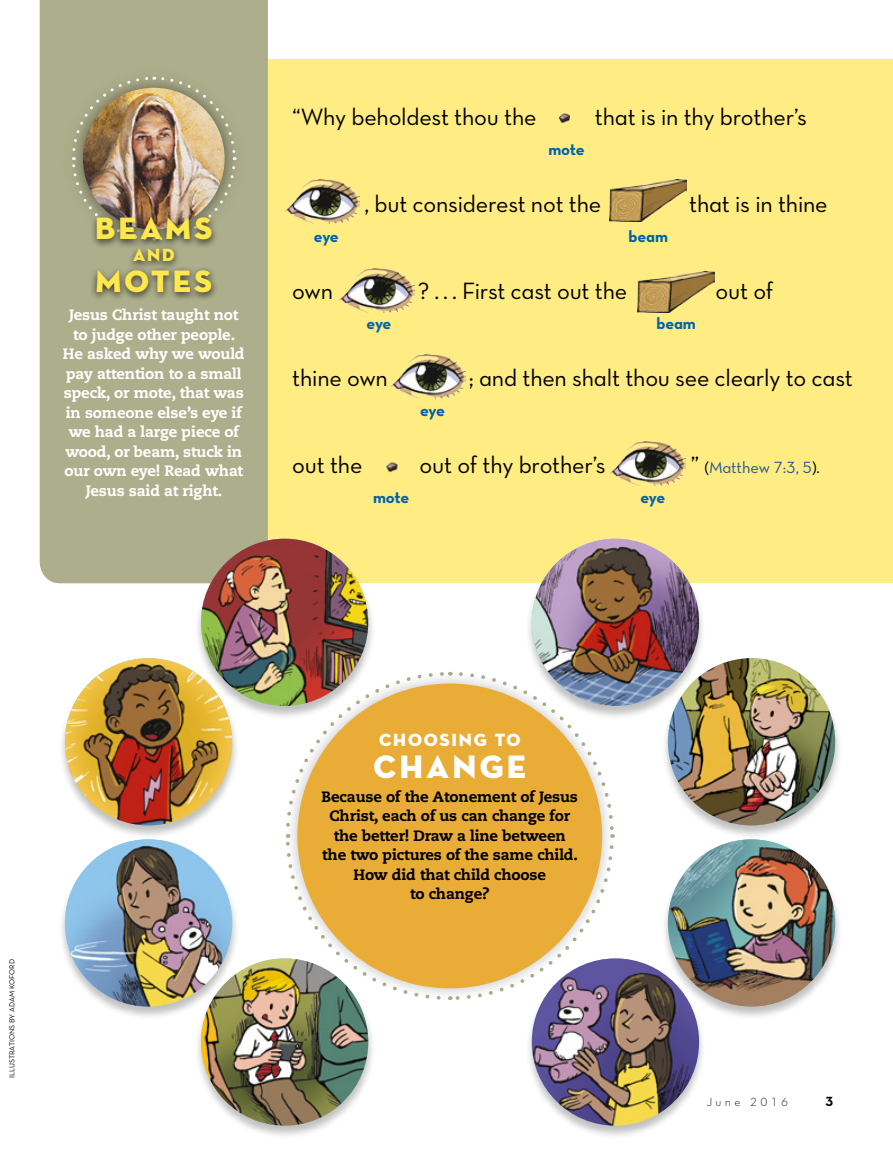
<style>
.page{position:relative;width:893px;height:1161px;background:#fff}
.page>*{position:absolute;margin:0;border:0;box-sizing:border-box;transform-origin:0 0}
.SIDE_title{font:33px "Neutralds Lat Titling Display";letter-spacing:.1em;color:#fff}
.SIDE_title-2{font:31.5px "Neutralds Lat Titling Display";letter-spacing:.1em;color:#ffe84d}
.t1{font:24px "Neutralds Lat Book Alt";letter-spacing:-.01em;color:#000}
.SIDE_title-3{font:18px "Neutralds Lat Titling Display";letter-spacing:.1em;color:#fff}
.SIDE_title-4{font:18px "Neutralds Lat Titling Display";color:#ffe84d}
.t2{font:16.5px "Neutralds Lat Bold Alt";letter-spacing:-.02em;color:#0062ad}
.t3{font:16.5px "Neutralds Lat Book Alt";letter-spacing:-.01em;color:#235897}
.t4{font:800 15px/19.5px "Caecilialds Std";letter-spacing:-.01em;color:#fff;text-align:center}
.t5{font:800 15px/19.5px "Caecilialds Std";letter-spacing:-.01em;color:#000;text-align:center}
.Folio_R{font:13.5px "Neutralds Lat Bold Alt";color:#000}
.Folio_R-2{font:12px "Neutralds Lat Light Alt";letter-spacing:.28em;color:#000}
.t6{font:7.5px "Neutralds Lat Book Alt";color:#000}
.s1{font-size:24px;color:#000}
.s2{color:#000}
</style>
<div class="page">
<div style="left:54px;top:60px;width:839px;height:523px;background:#ffed83"></div>
<img style="left:390px;top:355px;width:76px;height:44px">
<img style="left:610px;top:180px;width:77px;height:41px">
<img style="left:637px;top:271px;width:77px;height:42px">
<img style="left:339px;top:268px;width:75px;height:44px">
<img style="left:284px;top:179px;width:76px;height:44px">
<img style="left:558px;top:113px;width:13px;height:11px">
<div style="left:283px;top:669px;width:333px;height:333px;background:#000;opacity:.25"></div>
<div style="left:297px;top:683px;width:305px;height:305px;background:#e9ac37;border-radius:50%"></div>
<div style="left:40px;top:0;width:228px;height:583px;background:#adae8b"></div>
<div style="left:59px;top:64px;width:190px;height:189px;background:#adae8b"></div>
<div style="left:69px;top:74px;width:170px;height:170px;background:#000;opacity:.5"></div>
<img style="left:83px;top:88px;width:142px;height:141px;border-radius:71px">
<div style="left:89px;top:212px;width:129px;height:89px;background:#000;opacity:.7"></div>
<div style="left:194px;top:538px;width:181px;height:181px;background:#000;opacity:.25"></div>
<img style="left:201px;top:539px;width:167px;height:167px;border-radius:84px">
<div style="left:194px;top:957px;width:181px;height:182px;background:#000;opacity:.25"></div>
<img style="left:201px;top:958px;width:167px;height:167px;border-radius:84px">
<div style="left:58px;top:657px;width:181px;height:182px;background:#000;opacity:.25"></div>
<img style="left:65px;top:658px;width:167px;height:167px;border-radius:84px">
<div style="left:525px;top:538px;width:181px;height:181px;background:#000;opacity:.25"></div>
<img style="left:532px;top:539px;width:167px;height:167px;border-radius:84px">
<div style="left:525px;top:957px;width:181px;height:182px;background:#000;opacity:.25"></div>
<img style="left:532px;top:958px;width:167px;height:167px;border-radius:84px">
<div style="left:661px;top:657px;width:181px;height:182px;background:#000;opacity:.25"></div>
<img style="left:668px;top:658px;width:167px;height:167px;border-radius:84px">
<div style="left:661px;top:838px;width:181px;height:182px;background:#000;opacity:.25"></div>
<img style="left:668px;top:839px;width:167px;height:167px;border-radius:84px">
<div style="left:58px;top:838px;width:181px;height:182px;background:#000;opacity:.25"></div>
<img style="left:65px;top:839px;width:167px;height:167px;border-radius:84px">
<img style="left:610px;top:442px;width:75px;height:44px">
<img style="left:386px;top:462px;width:12px;height:11px">
<p class="SIDE_title-2" style="left:95px;top:203px;width:118px">BEAMS</p>
<p class="SIDE_title-4" style="left:133px;top:241px;width:43px">AND</p>
<p class="SIDE_title-2" style="left:95px;top:256px;width:118px">MOTES</p>
<p class="t4" style="left:63px;top:305px;width:183px">Jesus Christ taught not to judge other people.<br>He asked why we would pay attention to a small speck, or mote, that was in someone else’s eye if we had a large piece of wood, or beam, stuck in our own eye! Read what<br>Jesus said at right.</p>
<p class="t1" style="left:292px;top:99px;width:246px">“Why beholdest thou the</p>
<p class="t2" style="left:548px;top:136px;width:38px">mote</p>
<p class="t1" style="left:595px;top:99px;width:214px">that is in thy brother’s</p>
<p class="t2" style="left:314px;top:223px;width:26px">eye</p>
<p class="t1" style="left:292px;top:273px;width:42px">own</p>
<p class="t1" style="left:364px;top:186px;width:238px">, but considerest not the</p>
<p class="t2" style="left:629px;top:223px;width:41px">beam</p>
<p class="t1" style="left:418px;top:273px;width:211px">? . . . First cast out the</p>
<p class="t1" style="left:689px;top:186px;width:140px">that is in thine</p>
<p class="t1" style="left:716px;top:273px;width:59px">out of</p>
<p class="t2" style="left:367px;top:310px;width:26px">eye</p>
<p class="t2" style="left:656px;top:310px;width:41px">beam</p>
<p class="t1" style="left:292px;top:360px;width:97px">thine own</p>
<p class="t2" style="left:420px;top:397px;width:26px">eye</p>
<p class="t1" style="left:469px;top:360px;width:386px">; and then shalt thou see clearly to cast</p>
<p class="t1" style="left:292px;top:447px;width:72px">out the</p>
<p class="t2" style="left:373px;top:484px;width:38px">mote</p>
<p class="t1" style="left:420px;top:447px;width:188px">out of thy brother’s</p>
<p class="t2" style="left:640px;top:484px;width:26px">eye</p>
<p class="t3" style="left:691px;top:455px;width:131px"><span class="s1">”</span> <span class="s2">(</span>Matthew 7:3, 5<span class="s2">).</span></p>
<p class="t6" style="left:6px;top:1077px;width:120px;rotate:-90deg">ILLUSTRATIONS BY ADAM KOFORD</p>
<p class="SIDE_title-3" style="left:379px;top:726px;width:143px">CHOOSING TO</p>
<p class="SIDE_title" style="left:374px;top:740px;width:154px">CHANGE</p>
<p class="t5" style="left:322px;top:787px;width:258px">Because of the Atonement of Jesus<br>Christ, each of us can change for the better! Draw a line between the two pictures of the same child.<br>How did that child choose<br>to change?</p>
<p class="Folio_R-2" style="left:707px;top:1093px;width:83px">June 2016</p>
<p class="Folio_R" style="left:826px;top:1090px;width:9px">3</p>
</div>
